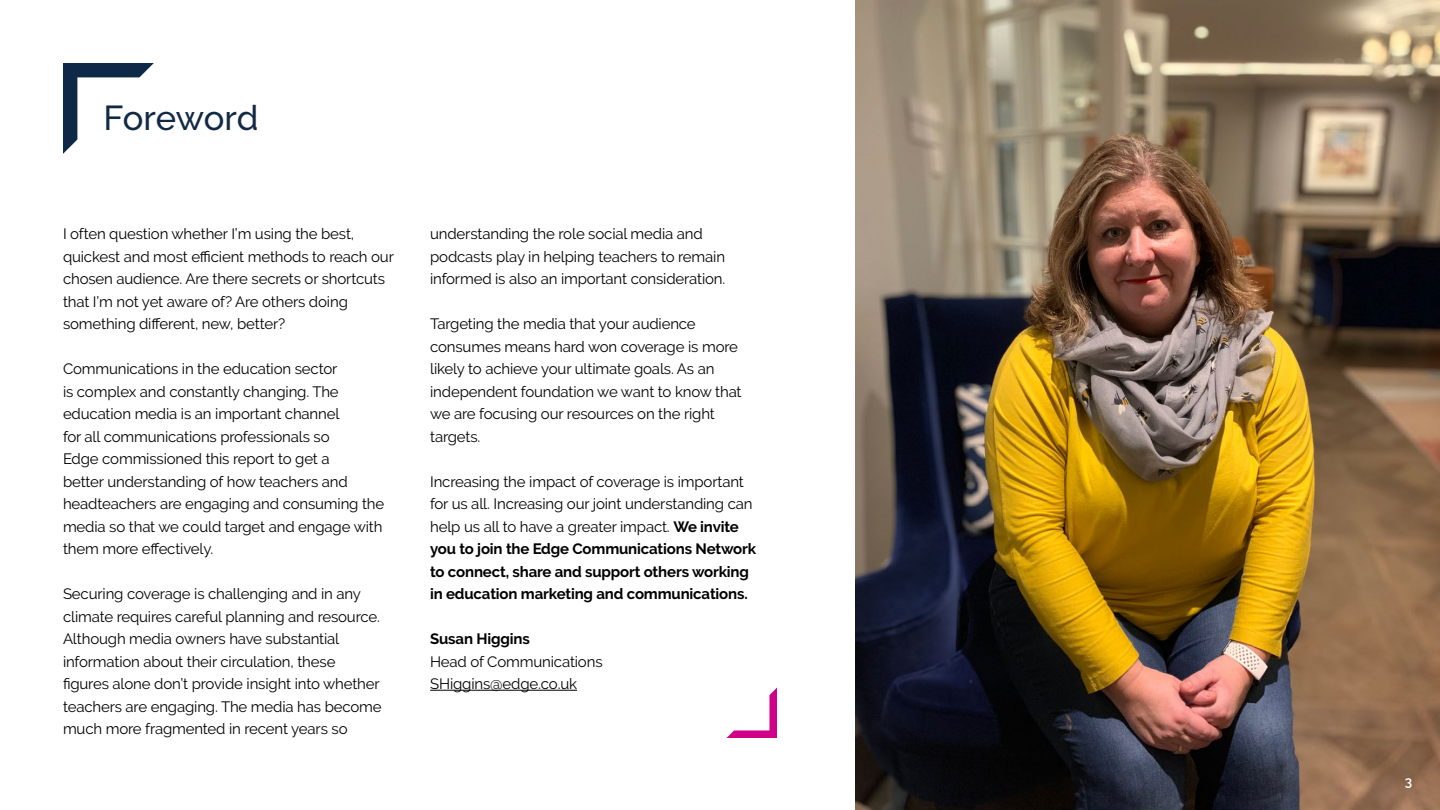
<style>
.page{position:relative;width:1440px;height:810px;background:#fff}
.page>*{position:absolute;margin:0;border:0;box-sizing:border-box;transform-origin:0 0}
.t1{font:500 34.5px "Raleway";letter-spacing:-.005em;color:#122945}
.t2{font:15px/22.5px "Raleway";letter-spacing:-.01em;color:#000}
.t3{font:700 15px/22.5px "Raleway";letter-spacing:-.01em;color:#000}
.t4{font:600 13.5px "Raleway";color:#fff}
.s1{font-weight:400}
</style>
<div class="page">
<img style="left:855px;top:0;width:585px;height:810px">
<hr style="left:430px;top:690px;width:147px;height:1px;background:#000">
<svg style="left:63px;top:63px;width:91px;height:91px"></svg>
<svg style="left:727px;top:688px;width:50px;height:50px"></svg>
<h1 class="t1" style="left:104px;top:98px;width:157px">Foreword</h1>
<p class="t2" style="left:63px;top:223px;width:332px">I often question whether I’m using the best, quickest and most efficient methods to reach our chosen audience. Are there secrets or shortcuts that I’m not yet aware of? Are others doing something different, new, better?</p>
<p class="t2" style="left:63px;top:358px;width:323px">Communications in the education sector<br>is complex and constantly changing. The education media is an important channel<br>for all communications professionals so<br>Edge commissioned this report to get a<br>better understanding of how teachers and headteachers are engaging and consuming the media so that we could target and engage with them more effectively.</p>
<p class="t2" style="left:63px;top:583px;width:320px">Securing coverage is challenging and in any climate requires careful planning and resource.<br>Although media owners have substantial information about their circulation, these figures alone don’t provide insight into whether teachers are engaging. The media has become much more fragmented in recent years so</p>
<p class="t2" style="left:430px;top:223px;width:297px">understanding the role social media and podcasts play in helping teachers to remain informed is also an important consideration.</p>
<p class="t2" style="left:430px;top:313px;width:313px">Targeting the media that your audience consumes means hard won coverage is more likely to achieve your ultimate goals. As an independent foundation we want to know that we are focusing our resources on the right targets.</p>
<p class="t3" style="left:430px;top:470px;width:328px"><span class="s1">Increasing the impact of coverage is important for us all. Increasing our joint understanding can help us all to have a greater impact.</span> We invite you to join the Edge Communications Network to connect, share and support others working in education marketing and communications.</p>
<p class="t3" style="left:430px;top:628px;width:101px">Susan Higgins</p>
<p class="t2" style="left:430px;top:650px;width:174px">Head of Communications<br>SHiggins@edge.co.uk</p>
<p class="t4" style="left:1405px;top:774px;width:9px">3</p>
</div>
